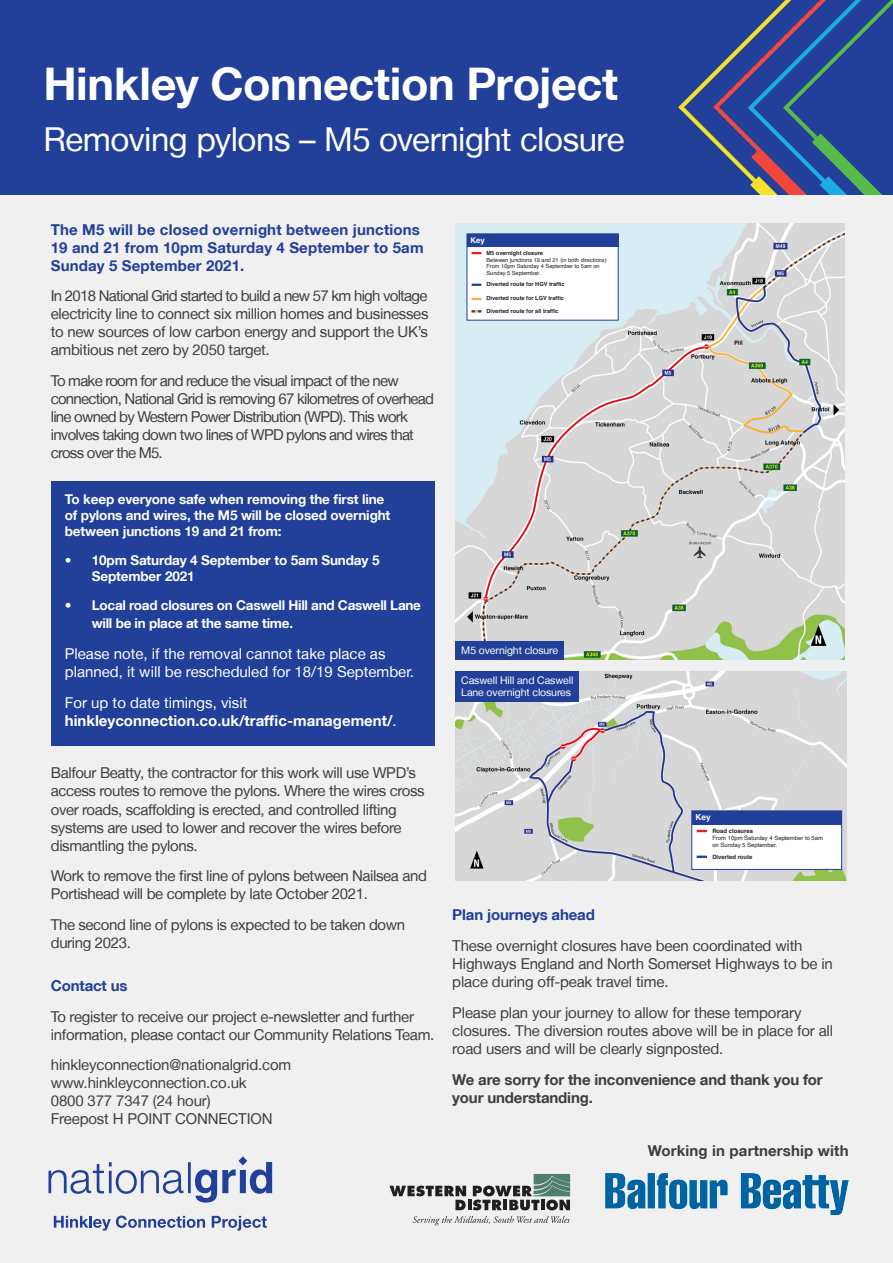
<style>
.page{position:relative;width:893px;height:1263px;background:#fff}
.page>*{position:absolute;margin:0;border:0;box-sizing:border-box;transform-origin:0 0}
.t1{font:700 45px "Helvetica Neue LT";letter-spacing:-.01em;color:#fff}
.t2{font:33px "Helvetica Neue LT";letter-spacing:-.015em;color:#fff}
.t3{font:15px/18px "Helvetica Neue LT";letter-spacing:-.025em;color:#3e3e3f}
.t4{font:15px/18px "Helvetica Neue LT";letter-spacing:-.05em;color:#3e3e3f}
.t5{font:700 15px/18px "Helvetica Neue LT";letter-spacing:.01em;color:#223f99}
.t6{font:15px/18px "Helvetica Neue LT";color:#fff}
.t7{font:700 15px/18px "Helvetica Neue LT";color:#fff}
.t8{font:700 15px/18px "Helvetica Neue LT";letter-spacing:-.01em;color:#3e3e3f}
.t9{font:700 15px "Helvetica Neue LT";letter-spacing:-.01em;color:#223f99}
.t10{font:700 15px "Helvetica Neue LT";letter-spacing:.01em;color:#3e3e3f}
.t11{font:700 13.5px/16.2px "Helvetica Neue LT";letter-spacing:-.01em;color:#fff}
.t12{font:10.5px/12.6px "Helvetica Neue LT";letter-spacing:-.01em;color:#fff}
.t13{font:700 8.25px "Helvetica";color:#fff}
.t14{font:700 7.8px "Helvetica";color:#fff}
.t15{font:5.85px/7.1px "Helvetica";color:#231f20}
.t16{font:700 5.85px "Helvetica";color:#231f20}
.t17{font:700 5.55px "Helvetica";color:#231f20}
.t18{font:5.55px/6.8px "Helvetica";color:#231f20}
.s1{font-weight:400}
</style>
<div class="page">
<div style="left:0;top:0;width:893px;height:224px;background:#223f99"></div>
<svg style="left:678px;top:37px;width:70px;height:159px"></svg>
<svg style="left:748px;top:0;width:145px;height:196px"></svg>
<div style="left:0;top:196px;width:893px;height:1067px;background:#f0f0f0"></div>
<svg style="left:48px;top:1156px;width:224px;height:46px"></svg>
<svg style="left:54px;top:1215px;width:151px;height:15px"></svg>
<svg style="left:212px;top:1216px;width:55px;height:14px"></svg>
<svg style="left:389px;top:1173px;width:181px;height:52px"></svg>
<img style="left:605px;top:1174px;width:243px;height:40px">
<div style="left:51px;top:482px;width:383px;height:264px;background:#223f99"></div>
<img style="left:456px;top:224px;width:389px;height:436px">
<img style="left:455px;top:671px;width:391px;height:209px">
<div style="left:455px;top:641px;width:109px;height:19px;background:#223f99"></div>
<div style="left:455px;top:671px;width:124px;height:31px;background:#223f99"></div>
<div style="left:467px;top:234px;width:151px;height:86px;background:#fff"></div>
<div style="left:467px;top:234px;width:151px;height:13px;background:#223f99"></div>
<svg style="left:472px;top:252px;width:9px;height:2px"></svg>
<svg style="left:472px;top:284px;width:9px;height:2px"></svg>
<svg style="left:472px;top:298px;width:9px;height:2px"></svg>
<svg style="left:472px;top:310px;width:9px;height:2px"></svg>
<div style="left:691px;top:810px;width:151px;height:60px;background:#fff;border:1px solid #223f99"></div>
<div style="left:692px;top:811px;width:150px;height:13px;background:#223f99"></div>
<svg style="left:697px;top:830px;width:10px;height:2px"></svg>
<svg style="left:697px;top:856px;width:10px;height:2px"></svg>
<h1 class="t1" style="left:43px;top:56px;width:576px">Hinkley Connection Project</h1>
<h2 class="t2" style="left:43px;top:120px;width:583px">Removing pylons – M5 overnight closure</h2>
<p class="t5" style="left:51px;top:220px;width:374px">The M5 will be closed overnight between junctions<br>19 and 21 from 10pm Saturday 4 September to 5am<br>Sunday 5 September 2021.</p>
<p class="t3" style="left:51px;top:287px;width:379px;text-align:justify">In 2018 National Grid started to build a new 57 km high voltage electricity line to connect six million homes and businesses to new sources of low carbon energy and support the UK’s ambitious net zero by 2050 target.</p>
<p class="t4" style="left:51px;top:372px;width:385px">To make room for and reduce the visual impact of the new connection, National Grid is removing 67 kilometres of overhead line owned by Western Power Distribution (WPD). This work involves taking down two lines of WPD pylons and wires that cross over the M5.</p>
<p class="t11" style="left:65px;top:490px;width:327px">To keep everyone safe when removing the first line of pylons and wires, the M5 will be closed overnight between junctions 19 and 21 from:</p>
<p class="t11" style="left:92px;top:552px;width:289px;text-indent:-27px">• 10pm Saturday 4 September to 5am Sunday 5<br>September 2021</p>
<p class="t11" style="left:92px;top:596px;width:331px;line-height:18px;text-indent:-27px">• Local road closures on Caswell Hill and Caswell Lane will be in place at the same time.</p>
<p class="t6" style="left:65px;top:644px;width:351px">Please note, if the removal cannot take place as planned, it will be rescheduled for 18/19 September.</p>
<p class="t7" style="left:65px;top:693px;width:333px"><span class="s1">For up to date timings, visit </span>hinkleyconnection.co.uk/traffic-management/<span class="s1">.</span></p>
<p class="t3" style="left:51px;top:764px;width:375px">Balfour Beatty, the contractor for this work will use WPD’s access routes to remove the pylons. Where the wires cross over roads, scaffolding is erected, and controlled lifting systems are used to lower and recover the wires before dismantling the pylons.</p>
<p class="t3" style="left:51px;top:867px;width:378px">Work to remove the first line of pylons between Nailsea and<br>Portishead will be complete by late October 2021.</p>
<p class="t3" style="left:51px;top:915px;width:356px">The second line of pylons is expected to be taken down during 2023.</p>
<p class="t9" style="left:51px;top:976px;width:78px">Contact us</p>
<p class="t3" style="left:51px;top:1007px;width:385px">To register to receive our project e-newsletter and further information, please contact our Community Relations Team.</p>
<p class="t3" style="left:51px;top:1056px;width:242px">hinkleyconnection@nationalgrid.com www.hinkleyconnection.co.uk<br>0800 377 7347 (24 hour)<br>Freepost H POINT CONNECTION</p>
<p class="t14" style="left:470px;top:234px;width:16px">Key</p>
<p class="t17" style="left:487px;top:248px;width:58px">M5 overnight closure</p>
<p class="t18" style="left:487px;top:256px;width:122px">Between junctions 19 and 21 (in both directions)<br>From 10pm Saturday 4 September to 5am on<br>Sunday 5 September.</p>
<p class="t17" style="left:487px;top:280px;width:80px">Diverted route for HGV traffic</p>
<p class="t17" style="left:487px;top:293px;width:79px">Diverted route for LGV traffic</p>
<p class="t17" style="left:487px;top:307px;width:74px">Diverted route for all traffic</p>
<p class="t12" style="left:461px;top:644px;width:98px">M5 overnight closure</p>
<p class="t12" style="left:461px;top:673px;width:114px">Caswell Hill and Caswell<br>Lane overnight closures</p>
<p class="t13" style="left:695px;top:810px;width:17px">Key</p>
<p class="t16" style="left:712px;top:826px;width:42px">Road closures</p>
<p class="t15" style="left:712px;top:835px;width:112px">From 10pm Saturday 4 September to 5am on Sunday 5 September.</p>
<p class="t16" style="left:712px;top:852px;width:42px">Diverted route</p>
<p class="t9" style="left:452px;top:906px;width:144px">Plan journeys ahead</p>
<p class="t3" style="left:452px;top:936px;width:382px">These overnight closures have been coordinated with<br>Highways England and North Somerset Highways to be in place during off-peak travel time.</p>
<p class="t3" style="left:452px;top:1003px;width:382px">Please plan your journey to allow for these temporary closures. The diversion routes above will be in place for all road users and will be clearly signposted.</p>
<p class="t8" style="left:452px;top:1070px;width:372px">We are sorry for the inconvenience and thank you for your understanding.</p>
<p class="t10" style="left:648px;top:1141px;width:202px">Working in partnership with</p>
</div>
